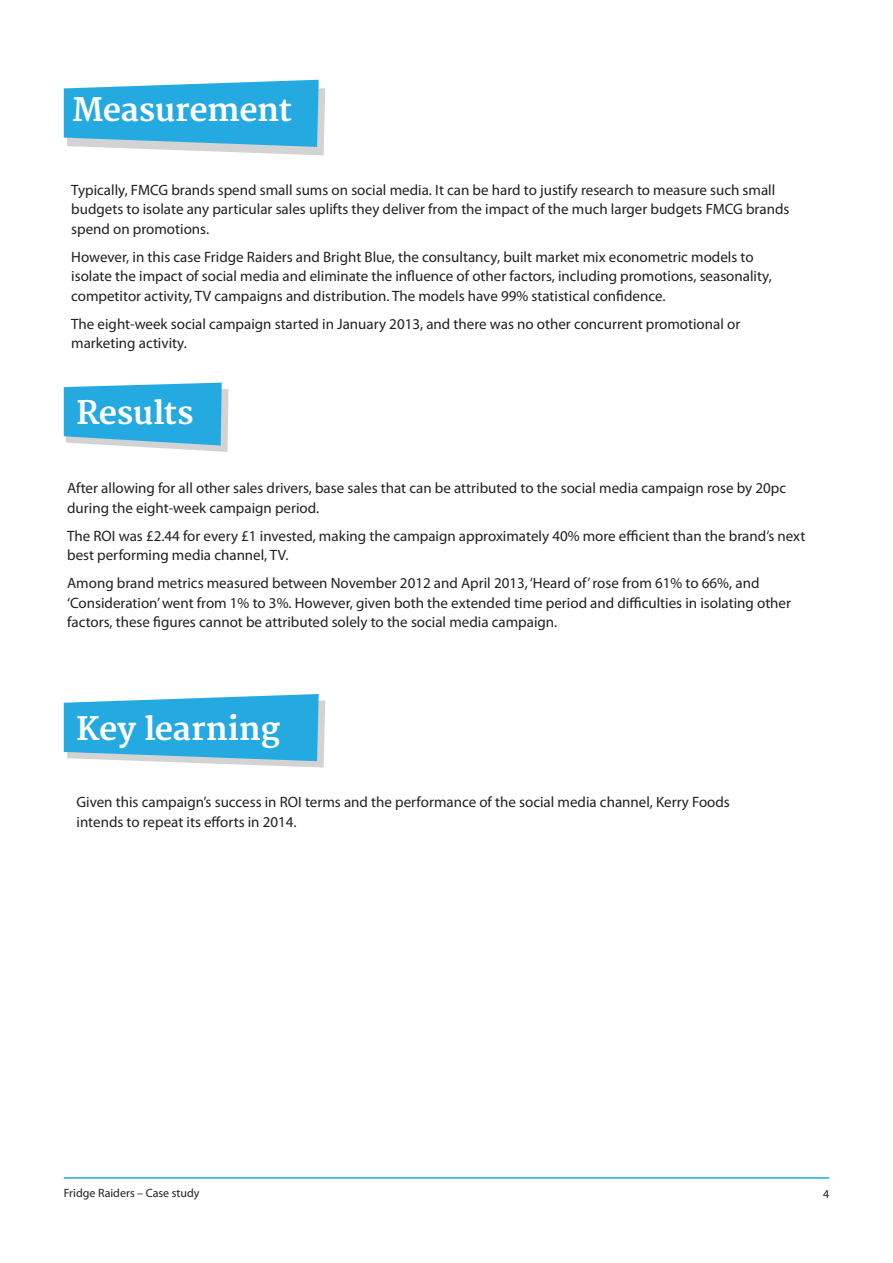
<style>
.page{position:relative;width:893px;height:1263px;background:#fff}
.page>*{position:absolute;margin:0;border:0;box-sizing:border-box;transform-origin:0 0}
.Sub_head{font:700 31.5px "Merriweather";letter-spacing:-.01em;color:#fff}
.body_copy{font:15px/19.5px "Myriad Pro";color:#231f20}
.body_copy-2{font:12px "Myriad Pro";color:#231f20}
</style>
<div class="page">
<svg style="left:64px;top:383px;width:165px;height:69px;background:#50b7e2"></svg>
<hr style="left:64px;top:1177px;width:765px;height:2px;background:#24aae1">
<svg style="left:64px;top:694px;width:261px;height:73px;background:#50b8e3"></svg>
<svg style="left:64px;top:80px;width:261px;height:75px;background:#54b9e2"></svg>
<p class="Sub_head" style="left:72px;top:92px;width:221px">Measurement</p>
<p class="body_copy" style="left:71px;top:180px;width:720px">Typically, FMCG brands spend small sums on social media. It can be hard to justify research to measure such small budgets to isolate any particular sales uplifts they deliver from the impact of the much larger budgets FMCG brands spend on promotions.</p>
<p class="body_copy" style="left:71px;top:247px;width:702px">However, in this case Fridge Raiders and Bright Blue, the consultancy, built market mix econometric models to isolate the impact of social media and eliminate the influence of other factors, including promotions, seasonality, competitor activity, TV campaigns and distribution. The models have 99% statistical confidence.</p>
<p class="body_copy" style="left:71px;top:314px;width:670px">The eight-week social campaign started in January 2013, and there was no other concurrent promotional or marketing activity.</p>
<p class="Sub_head" style="left:77px;top:394px;width:119px">Results</p>
<p class="body_copy" style="left:67px;top:478px;width:720px">After allowing for all other sales drivers, base sales that can be attributed to the social media campaign rose by 20pc during the eight-week campaign period.</p>
<p class="body_copy" style="left:67px;top:526px;width:740px">The ROI was £2.44 for every £1 invested, making the campaign approximately 40% more efficient than the brand’s next best performing media channel, TV.</p>
<p class="body_copy" style="left:67px;top:573px;width:725px">Among brand metrics measured between November 2012 and April 2013, ‘Heard of’ rose from 61% to 66%, and ‘Consideration’ went from 1% to 3%. However, given both the extended time period and difficulties in isolating other factors, these figures cannot be attributed solely to the social media campaign.</p>
<p class="Sub_head" style="left:77px;top:710px;width:205px">Key learning</p>
<p class="body_copy" style="left:77px;top:792px;width:655px">Given this campaign’s success in ROI terms and the performance of the social media channel, Kerry Foods intends to repeat its efforts in 2014.</p>
<p class="body_copy-2" style="left:64px;top:1186px;width:137px">Fridge Raiders – Case study</p>
<p class="body_copy-2" style="left:823px;top:1186px;width:8px">4</p>
</div>
